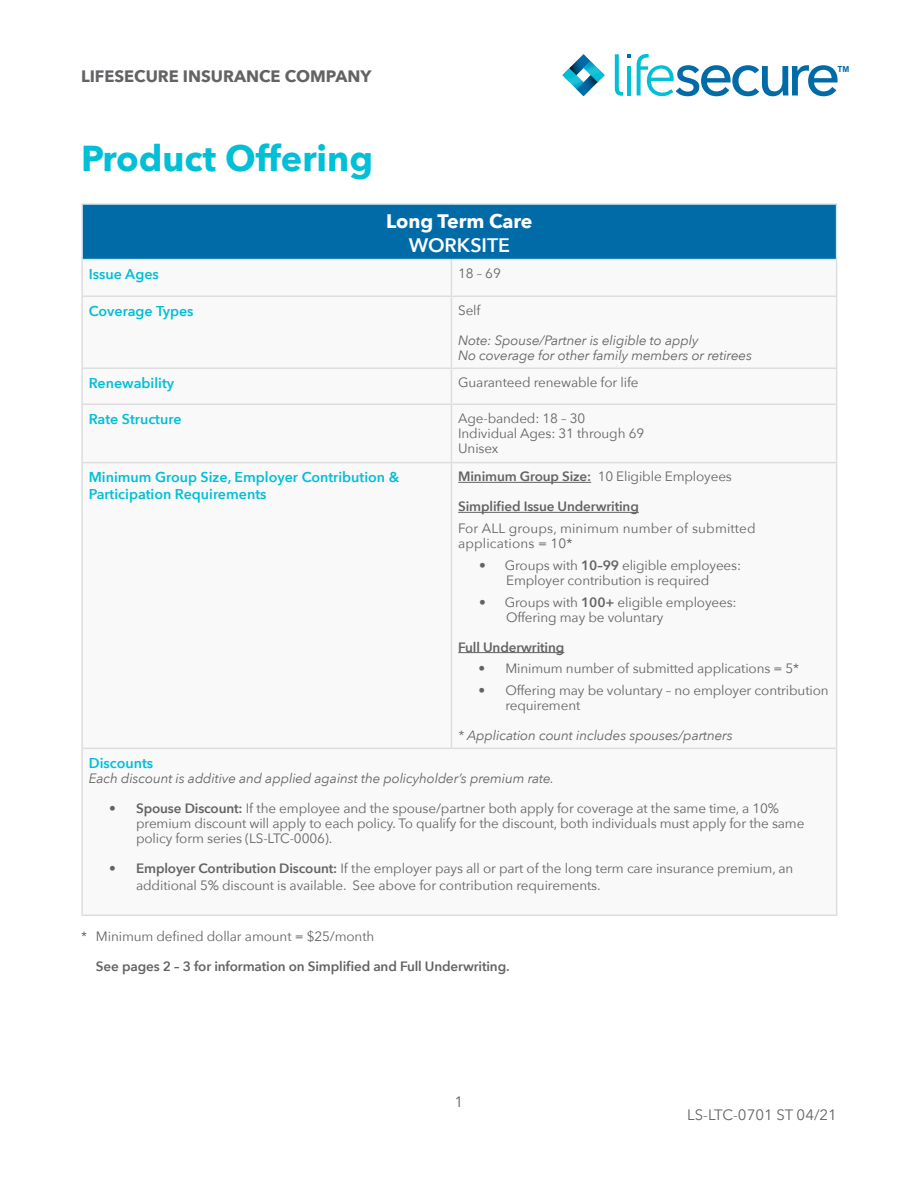
<style>
.page{position:relative;width:918px;height:1188px;background:#fff}
.page>*{position:absolute;margin:0;border:0;box-sizing:border-box;transform-origin:0 0}
.t1{font:700 36px "Avenir Next";color:#00bfd7}
.t2{font:700 19.5px/23.4px "Avenir Next";color:#fff;text-align:center}
.t3{font:700 16.5px "Avenir Next";color:#636366}
.t4{font:15px "Avenir Next";color:#636366}
.t5{font:600 14.25px/17.1px "Avenir Next";color:#00bfd7}
.t6{font:13.5px/15px "Avenir Next";letter-spacing:-.01em;color:#636366}
.t7{font:italic 13.5px "Avenir Next";letter-spacing:-.01em;color:#636366}
.t8{font:600 13.5px "Avenir Next";letter-spacing:-.01em;color:#636366}
.t9{font:13.5px/15px "Avenir Next";letter-spacing:.01em;color:#636366}
.t10{font:700 8.25px "Arial";color:#006ba7}
.s1{font-weight:600}
</style>
<div class="page">
<svg style="left:637px;top:54px;width:201px;height:42px"></svg>
<svg style="left:562px;top:54px;width:43px;height:42px"></svg>
<svg style="left:615px;top:54px;width:16px;height:42px"></svg>
<div style="left:82px;top:204px;width:755px;height:56px;background:#006ba7"></div>
<svg style="left:83px;top:260px;width:753px;height:655px"></svg>
<hr style="left:81px;top:260px;width:2px;height:36px;background:#dcdddf">
<hr style="left:451px;top:260px;width:1px;height:36px;background:#dcdddf">
<hr style="left:836px;top:260px;width:1px;height:36px;background:#dcdddf">
<hr style="left:81px;top:296px;width:370px;height:1px;background:#dcdddf">
<hr style="left:81px;top:297px;width:2px;height:71px;background:#dcdddf">
<hr style="left:451px;top:296px;width:386px;height:1px;background:#dcdddf">
<hr style="left:451px;top:297px;width:1px;height:71px;background:#dcdddf">
<hr style="left:836px;top:297px;width:1px;height:71px;background:#dcdddf">
<hr style="left:81px;top:368px;width:370px;height:1px;background:#dcdddf">
<hr style="left:81px;top:369px;width:2px;height:35px;background:#dcdddf">
<hr style="left:451px;top:368px;width:386px;height:1px;background:#dcdddf">
<hr style="left:451px;top:369px;width:1px;height:35px;background:#dcdddf">
<hr style="left:836px;top:369px;width:1px;height:35px;background:#dcdddf">
<hr style="left:81px;top:404px;width:370px;height:1px;background:#dcdddf">
<hr style="left:81px;top:405px;width:2px;height:57px;background:#dcdddf">
<hr style="left:451px;top:404px;width:386px;height:1px;background:#dcdddf">
<hr style="left:451px;top:405px;width:1px;height:57px;background:#dcdddf">
<hr style="left:836px;top:405px;width:1px;height:57px;background:#dcdddf">
<hr style="left:81px;top:462px;width:370px;height:1px;background:#dcdddf">
<hr style="left:81px;top:463px;width:2px;height:285px;background:#dcdddf">
<hr style="left:451px;top:462px;width:386px;height:1px;background:#dcdddf">
<hr style="left:451px;top:463px;width:1px;height:285px;background:#dcdddf">
<hr style="left:836px;top:463px;width:1px;height:285px;background:#dcdddf">
<hr style="left:81px;top:748px;width:370px;height:1px;background:#dcdddf">
<hr style="left:81px;top:749px;width:2px;height:166px;background:#dcdddf">
<hr style="left:451px;top:748px;width:386px;height:1px;background:#dcdddf">
<hr style="left:836px;top:749px;width:1px;height:166px;background:#dcdddf">
<hr style="left:81px;top:915px;width:370px;height:1px;background:#dcdddf">
<hr style="left:451px;top:915px;width:386px;height:1px;background:#dcdddf">
<hr style="left:81px;top:203px;width:370px;height:2px;background:#d6e7f2">
<hr style="left:81px;top:205px;width:2px;height:54px;background:#d6e7f2">
<hr style="left:451px;top:203px;width:386px;height:2px;background:#d6e7f2">
<hr style="left:836px;top:205px;width:1px;height:54px;background:#d6e7f2">
<hr style="left:81px;top:259px;width:370px;height:1px;background:#d6e7f2">
<hr style="left:451px;top:259px;width:386px;height:1px;background:#d6e7f2">
<hr style="left:458px;top:482px;width:133px;height:1px;background:#636366">
<hr style="left:458px;top:512px;width:181px;height:1px;background:#636366">
<hr style="left:458px;top:652px;width:106px;height:1px;background:#636366">
<p class="t3" style="left:81px;top:62px;width:292px">LIFESECURE INSURANCE COMPANY</p>
<p class="t10" style="left:838px;top:63px;width:13px">TM</p>
<p class="t1" style="left:81px;top:128px;width:294px">Product Offering</p>
<p class="t2" style="left:386px;top:210px;width:148px">Long Term Care<br><span class="s1">WORKSITE</span></p>
<p class="t5" style="left:89px;top:265px;width:72px">Issue Ages</p>
<p class="t6" style="left:458px;top:266px;width:44px">18 – 69</p>
<p class="t5" style="left:89px;top:302px;width:106px">Coverage Types</p>
<p class="t6" style="left:458px;top:302px;width:24px">Self</p>
<p class="t7" style="left:458px;top:329px;width:242px">Note: Spouse/Partner is eligible to apply</p>
<p class="t7" style="left:458px;top:344px;width:295px">No coverage for other family members or retirees</p>
<p class="t5" style="left:89px;top:374px;width:87px">Renewability</p>
<p class="t6" style="left:458px;top:374px;width:182px">Guaranteed renewable for life</p>
<p class="t5" style="left:89px;top:410px;width:94px">Rate Structure</p>
<p class="t6" style="left:458px;top:410px;width:129px">Age-banded: 18 – 30</p>
<p class="t6" style="left:458px;top:425px;width:188px">Individual Ages: 31 through 69</p>
<p class="t6" style="left:458px;top:440px;width:42px">Unisex</p>
<p class="t5" style="left:89px;top:468px;width:312px">Minimum Group Size, Employer Contribution &amp;<br>Participation Requirements</p>
<p class="t6" style="left:458px;top:469px;width:275px"><span class="s1">Minimum Group Size:</span> 10 Eligible Employees</p>
<p class="t8" style="left:458px;top:495px;width:182px">Simplified Issue Underwriting</p>
<p class="t9" style="left:458px;top:520px;width:299px">For ALL groups, minimum number of submitted applications = 10*</p>
<p class="t6" style="left:479px;top:557px;width:263px;text-align:center">• Groups with <span class="s1">10–99</span> eligible employees:<br>Employer contribution is required</p>
<p class="t6" style="left:506px;top:594px;width:232px;text-indent:-27px">• Groups with <span class="s1">100+</span> eligible employees:<br>Offering may be voluntary</p>
<p class="t8" style="left:458px;top:635px;width:108px">Full Underwriting</p>
<p class="t6" style="left:478px;top:661px;width:322px">• Minimum number of submitted applications = 5*</p>
<p class="t6" style="left:505px;top:682px;width:325px;text-indent:-27px">• Offering may be voluntary – no employer contribution requirement</p>
<p class="t7" style="left:458px;top:724px;width:276px">* Application count includes spouses/partners</p>
<p class="t5" style="left:89px;top:754px;width:66px">Discounts</p>
<p class="t7" style="left:89px;top:767px;width:467px">Each discount is additive and applied against the policyholder’s premium rate.</p>
<p class="t6" style="left:136px;top:800px;width:670px;text-indent:-27px"><span class="s1">• Spouse Discount:</span> If the employee and the spouse/partner both apply for coverage at the same time, a 10% premium discount will apply to each policy. To qualify for the discount, both individuals must apply for the same policy form series (LS-LTC-0006).</p>
<p class="t6" style="left:136px;top:859px;width:659px;line-height:17.1px;text-indent:-27px"><span class="s1">• Employer Contribution Discount:</span> If the employer pays all or part of the long term care insurance premium, an additional 5% discount is available. See above for contribution requirements.</p>
<p class="t6" style="left:81px;top:929px;width:295px">* Minimum defined dollar amount = $25/month</p>
<p class="t8" style="left:96px;top:955px;width:415px">See pages 2 – 3 for information on Simplified and Full Underwriting.</p>
<p class="t4" style="left:455px;top:1089px;width:10px">1</p>
<p class="t4" style="left:687px;top:1102px;width:151px">LS-LTC-0701 ST 04/21</p>
</div>
